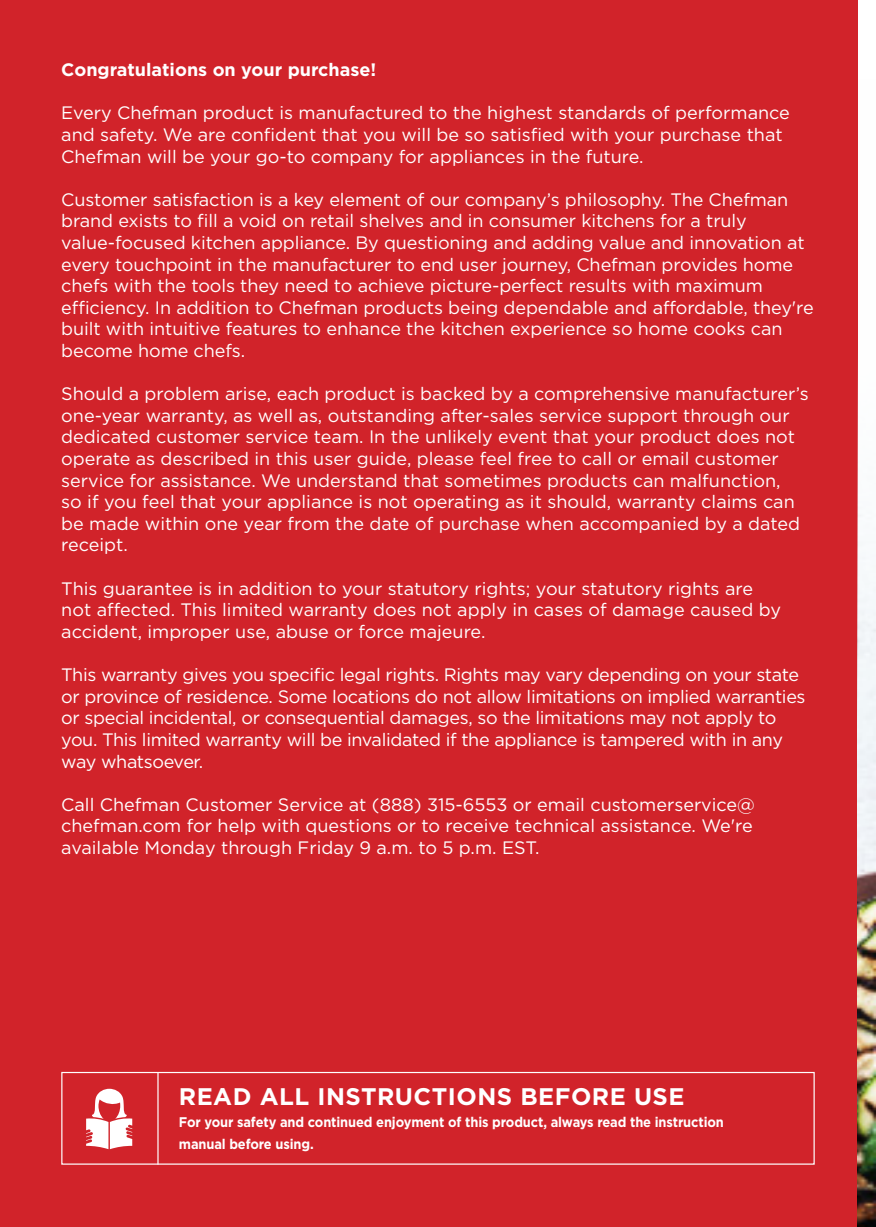
<style>
.page{position:relative;width:876px;height:1227px;background:#fff}
.page>*{position:absolute;margin:0;border:0;box-sizing:border-box;transform-origin:0 0}
.t1{font:700 24px "Gotham";letter-spacing:.02em;color:#fff}
.t2{font:18px/21.6px "Gotham";letter-spacing:-.005em;color:#fff}
.t3{font:700 18px "Gotham";color:#fff}
.t4{font:700 14px/22px "Gotham";letter-spacing:-.01em;color:#fff;scale:.92 1}
</style>
<div class="page">
<div style="left:0;top:0;width:857px;height:1227px;background:#d1232a"></div>
<div style="left:61px;top:1072px;width:753px;height:92px;border:1px solid #fff"></div>
<svg style="left:86px;top:1088px;width:46px;height:61px"></svg>
<hr style="left:157px;top:1072px;width:1px;height:92px;background:#fff">
<img style="left:857px;top:79px;width:18px;height:1148px">
<p class="t3" style="left:61px;top:59px;width:316px">Congratulations on your purchase!</p>
<p class="t2" style="left:61px;top:102px;width:729px">Every Chefman product is manufactured to the highest standards of performance and safety. We are confident that you will be so satisfied with your purchase that<br>Chefman will be your go-to company for appliances in the future.</p>
<p class="t2" style="left:61px;top:188px;width:753px">Customer satisfaction is a key element of our company’s philosophy. The Chefman brand exists to fill a void on retail shelves and in consumer kitchens for a truly value-focused kitchen appliance. By questioning and adding value and innovation at every touchpoint in the manufacturer to end user journey, Chefman provides home chefs with the tools they need to achieve picture-perfect results with maximum efficiency. In addition to Chefman products being dependable and affordable, they're built with intuitive features to enhance the kitchen experience so home cooks can become home chefs.</p>
<p class="t2" style="left:61px;top:383px;width:748px">Should a problem arise, each product is backed by a comprehensive manufacturer’s one-year warranty, as well as, outstanding after-sales service support through our dedicated customer service team. In the unlikely event that your product does not operate as described in this user guide, please feel free to call or email customer service for assistance. We understand that sometimes products can malfunction,<br>so if you feel that your appliance is not operating as it should, warranty claims can be made within one year from the date of purchase when accompanied by a dated receipt.</p>
<p class="t2" style="left:61px;top:577px;width:721px">This guarantee is in addition to your statutory rights; your statutory rights are not affected. This limited warranty does not apply in cases of damage caused by accident, improper use, abuse or force majeure.</p>
<p class="t2" style="left:61px;top:663px;width:745px">This warranty gives you specific legal rights. Rights may vary depending on your state or province of residence. Some locations do not allow limitations on implied warranties or special incidental, or consequential damages, so the limitations may not apply to you. This limited warranty will be invalidated if the appliance is tampered with in any way whatsoever.</p>
<p class="t2" style="left:61px;top:793px;width:694px">Call Chefman Customer Service at (888) 315-6553 or email customerservice@ chefman.com for help with questions or to receive technical assistance. We're available Monday through Friday 9 a.m. to 5 p.m. EST.</p>
<p class="t1" style="left:179px;top:1082px;width:507px">READ ALL INSTRUCTIONS BEFORE USE</p>
<p class="t4" style="left:179px;top:1110px;width:593px">For your safety and continued enjoyment of this product, always read the instruction manual before using.</p>
</div>
